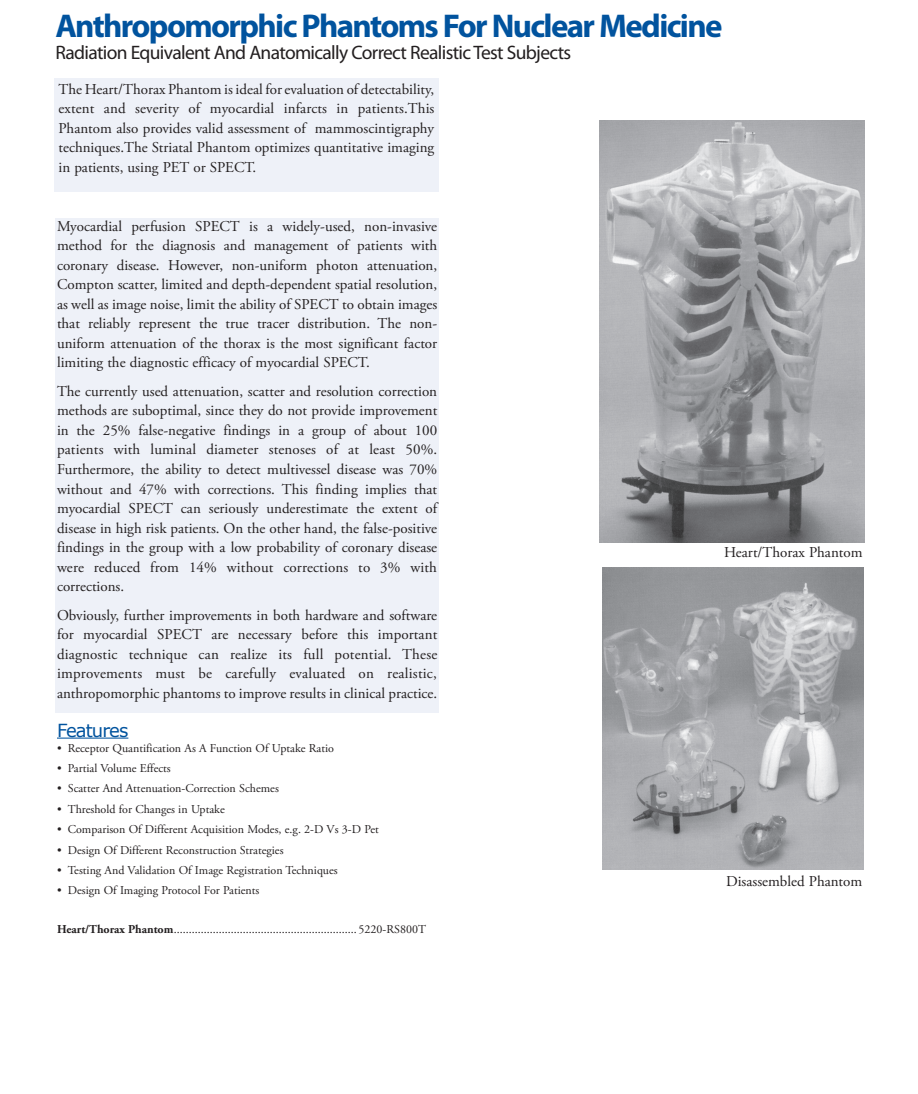
<style>
.page{position:relative;width:918px;height:1094px;background:#fff}
.page>*{position:absolute;margin:0;border:0;box-sizing:border-box;transform-origin:0 0}
.t1{font:700 33px "Myriad Pro";letter-spacing:-.05em;color:#01539e}
.t2{font:19.5px "Myriad Pro";letter-spacing:-.035em;color:#231f20}
.t3{font:18px "Verdana";letter-spacing:-.05em;color:#01539e}
.t4{font:15px/19.5px "Adobe Garamond Pro";color:#231f20;text-align:justify}
.t5{font:12px "Adobe Garamond Pro";color:#231f20}
.s1{font-weight:700}
</style>
<div class="page">
<div style="left:56px;top:218px;width:383px;height:495px;background:#eef1f8"></div>
<img style="left:600px;top:121px;width:264px;height:421px">
<div style="left:54px;top:79px;width:385px;height:113px;background:#eef1f8"></div>
<img style="left:602px;top:567px;width:262px;height:302px">
<hr style="left:57px;top:737px;width:71px;height:1px;background:#01539e">
<h1 class="t1" style="left:56px;top:4px;width:668px">Anthropomorphic Phantoms For Nuclear Medicine</h1>
<h2 class="t2" style="left:56px;top:41px;width:517px">Radiation Equivalent And Anatomically Correct Realistic Test Subjects</h2>
<p class="t4" style="left:58px;top:80px;width:377px">The Heart/Thorax Phantom is ideal for evaluation of detectability, extent and severity of myocardial infarcts in patients.This Phantom also provides valid assessment of mammoscintigraphy techniques.The Striatal Phantom optimizes quantitative imaging in patients, using PET or SPECT.</p>
<p class="t4" style="left:57px;top:217px;width:382px">Myocardial perfusion SPECT is a widely-used, non-invasive method for the diagnosis and management of patients with coronary disease. However, non-uniform photon attenuation, Compton scatter, limited and depth-dependent spatial resolution, as well as image noise, limit the ability of SPECT to obtain images that reliably represent the true tracer distribution. The non&shy;uniform attenuation of the thorax is the most significant factor limiting the diagnostic efficacy of myocardial SPECT.</p>
<p class="t4" style="left:57px;top:382px;width:382px">The currently used attenuation, scatter and resolution correction methods are suboptimal, since they do not provide improvement in the 25% false-negative findings in a group of about 100 patients with luminal diameter stenoses of at least 50%.<br>Furthermore, the ability to detect multivessel disease was 70% without and 47% with corrections. This finding implies that myocardial SPECT can seriously underestimate the extent of disease in high risk patients. On the other hand, the false-positive findings in the group with a low probability of coronary disease were reduced from 14% without corrections to 3% with corrections.</p>
<p class="t4" style="left:57px;top:605px;width:382px">Obviously, further improvements in both hardware and software for myocardial SPECT are necessary before this important diagnostic technique can realize its full potential. These improvements must be carefully evaluated on realistic, anthropomorphic phantoms to improve results in clinical practice.</p>
<p class="t3" style="left:57px;top:718px;width:73px">Features</p>
<p class="t5" style="left:57px;top:740px;width:279px">• Receptor Quantification As A Function Of Uptake Ratio</p>
<p class="t5" style="left:57px;top:761px;width:115px">• Partial Volume Effects</p>
<p class="t5" style="left:57px;top:781px;width:223px">• Scatter And Attenuation-Correction Schemes</p>
<p class="t5" style="left:57px;top:801px;width:169px">• Threshold for Changes in Uptake</p>
<p class="t5" style="left:57px;top:822px;width:323px">• Comparison Of Different Acquisition Modes, e.g. 2-D Vs 3-D Pet</p>
<p class="t5" style="left:57px;top:842px;width:228px">• Design Of Different Reconstruction Strategies</p>
<p class="t5" style="left:57px;top:863px;width:282px">• Testing And Validation Of Image Registration Techniques</p>
<p class="t5" style="left:57px;top:883px;width:204px">• Design Of Imaging Protocol For Patients</p>
<p class="t5" style="left:57px;top:921px;width:370px"><span class="s1">Heart/Thorax Phantom</span>............................................................. 5220-RS800T</p>
<p class="t4" style="left:724px;top:542px;width:140px">Heart/Thorax Phantom</p>
<p class="t4" style="left:726px;top:872px;width:138px">Disassembled Phantom</p>
</div>
